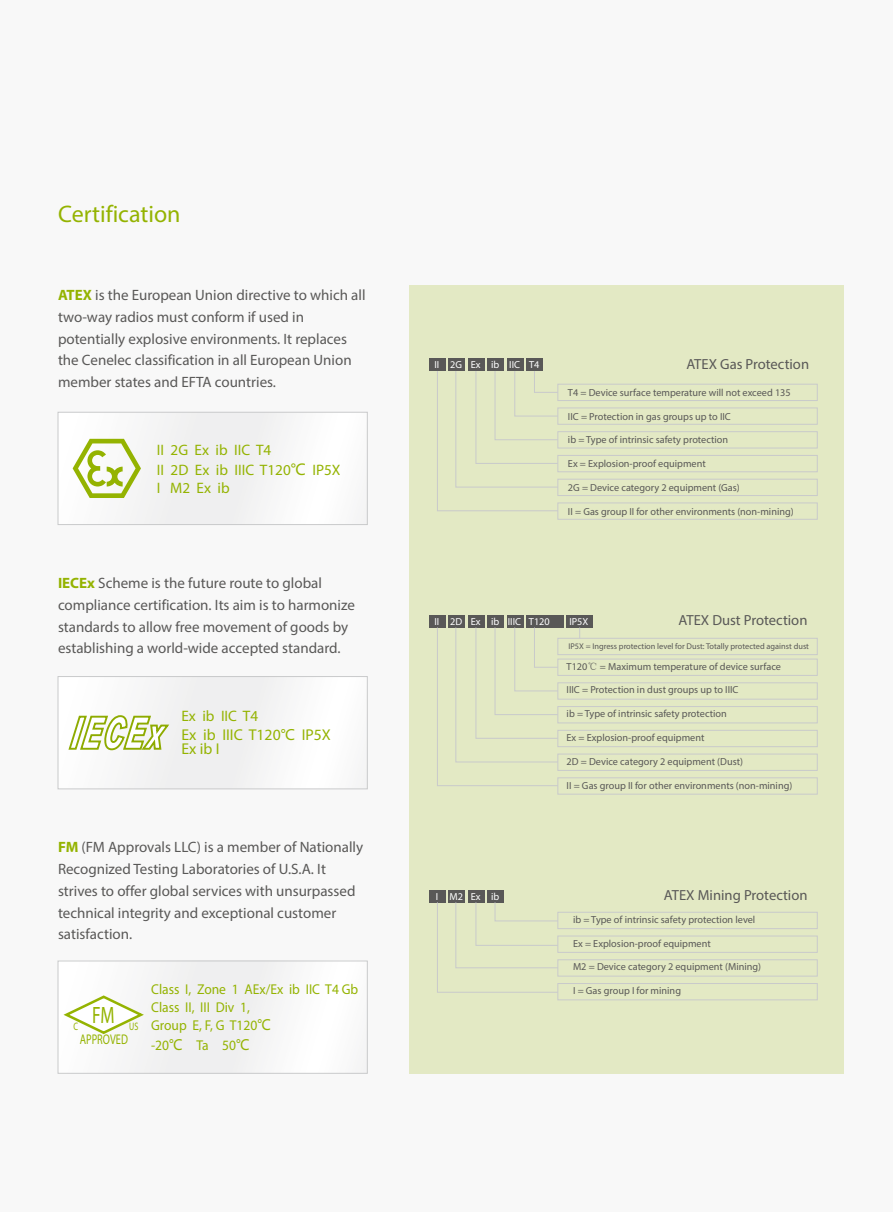
<style>
.page{position:relative;width:893px;height:1212px;background:#f8f8f8}
.page>*{position:absolute;margin:0;border:0;box-sizing:border-box;transform-origin:0 0}
.t1{font:24px "Myriad Pro";color:#94b301}
.t2{font:15.75px/14.7px "Myriad Pro";color:#94b301}
.t3{font:15.15px/20px "Myriad Pro";color:#94b301}
.t4{font:15px/21.8px "Myriad Pro";color:#595857}
.t5{font:14.7px "Myriad Pro";color:#595857}
.t6{font:14.25px/18px "Myriad Pro";color:#94b301;scale:.95 1}
.t7{font:14.1px "Myriad Pro";color:#94b301;scale:.74 1}
.t8{font:10.8px "Myriad Pro";color:#94b301;scale:.74 1}
.t9{font:10.2px "Myriad Pro";color:#595857}
.t10{font:10.2px "Myriad Pro";color:#fff}
.t11{font:8.4px "Myriad Pro";color:#595857}
.s1{font-weight:700;color:#94b301}
.s2{font-family:"Microsoft Ya Hei"}
.s3{font-family:"Microsoft Ya Hei";font-size:14.4px}
.s4{font-family:"Sim Sun"}
</style>
<div class="page">
<div style="left:409px;top:285px;width:434px;height:788px;background:#e3e9c4"></div>
<div style="left:58px;top:412px;width:309px;height:113px;border:1px solid #c9cacb"></div>
<svg style="left:73px;top:439px;width:68px;height:59px"></svg>
<div style="left:58px;top:676px;width:309px;height:113px;border:1px solid #c9cacb"></div>
<div style="left:58px;top:961px;width:309px;height:112px;border:1px solid #c9cacb"></div>
<svg style="left:63px;top:995px;width:81px;height:40px"></svg>
<div style="left:429px;top:359px;width:16px;height:12px;background:#595857"></div>
<div style="left:448px;top:359px;width:17px;height:12px;background:#595857"></div>
<div style="left:468px;top:359px;width:17px;height:12px;background:#595857"></div>
<div style="left:487px;top:359px;width:17px;height:12px;background:#595857"></div>
<div style="left:507px;top:359px;width:17px;height:12px;background:#595857"></div>
<div style="left:526px;top:359px;width:17px;height:12px;background:#595857"></div>
<div style="left:558px;top:503px;width:259px;height:16px;border:1px solid #c9cacb"></div>
<div style="left:558px;top:384px;width:259px;height:17px;border:1px solid #c9cacb"></div>
<div style="left:558px;top:408px;width:259px;height:16px;border:1px solid #c9cacb"></div>
<div style="left:558px;top:431px;width:259px;height:17px;border:1px solid #c9cacb"></div>
<div style="left:558px;top:455px;width:259px;height:17px;border:1px solid #c9cacb"></div>
<div style="left:558px;top:479px;width:259px;height:17px;border:1px solid #c9cacb"></div>
<svg style="left:437px;top:371px;width:121px;height:140px"></svg>
<div style="left:429px;top:890px;width:16px;height:12px;background:#595857"></div>
<div style="left:448px;top:890px;width:17px;height:12px;background:#595857"></div>
<div style="left:468px;top:890px;width:17px;height:12px;background:#595857"></div>
<div style="left:487px;top:890px;width:17px;height:12px;background:#595857"></div>
<svg style="left:437px;top:902px;width:121px;height:90px"></svg>
<div style="left:558px;top:983px;width:259px;height:17px;border:1px solid #c9cacb"></div>
<div style="left:558px;top:912px;width:259px;height:17px;border:1px solid #c9cacb"></div>
<div style="left:558px;top:936px;width:259px;height:16px;border:1px solid #c9cacb"></div>
<div style="left:558px;top:959px;width:259px;height:17px;border:1px solid #c9cacb"></div>
<div style="left:566px;top:615px;width:27px;height:12px;background:#595857"></div>
<div style="left:429px;top:615px;width:16px;height:12px;background:#595857"></div>
<div style="left:448px;top:615px;width:17px;height:12px;background:#595857"></div>
<div style="left:468px;top:615px;width:17px;height:12px;background:#595857"></div>
<div style="left:487px;top:615px;width:17px;height:12px;background:#595857"></div>
<div style="left:507px;top:615px;width:17px;height:12px;background:#595857"></div>
<div style="left:526px;top:615px;width:38px;height:12px;background:#595857"></div>
<div style="left:558px;top:778px;width:259px;height:16px;border:1px solid #c9cacb"></div>
<div style="left:558px;top:659px;width:259px;height:16px;border:1px solid #c9cacb"></div>
<div style="left:558px;top:683px;width:259px;height:16px;border:1px solid #c9cacb"></div>
<div style="left:558px;top:706px;width:259px;height:17px;border:1px solid #c9cacb"></div>
<div style="left:558px;top:730px;width:259px;height:17px;border:1px solid #c9cacb"></div>
<div style="left:558px;top:754px;width:259px;height:16px;border:1px solid #c9cacb"></div>
<svg style="left:437px;top:627px;width:121px;height:159px"></svg>
<div style="left:558px;top:638px;width:259px;height:17px;border:1px solid #c9cacb"></div>
<svg style="left:68px;top:715px;width:102px;height:36px"></svg>
<h1 class="t1" style="left:58px;top:204px;width:124px">Certification</h1>
<h3 class="t4" style="left:58px;top:285px;width:309px"><span class="s1">ATEX</span> is the European Union directive to which all two-way radios must conform if used in potentially explosive environments. It replaces the Cenelec classification in all European Union member states and EFTA countries.</h3>
<h3 class="t3" style="left:157px;top:441px;width:185px">II 2G Ex ib IIC T4<br>II 2D Ex ib IIIC T120<span class="s2">℃</span> IP5X</h3>
<h3 class="t3" style="left:157px;top:479px;width:74px">I M2 Ex ib</h3>
<h3 class="t4" style="left:58px;top:573px;width:299px"><span class="s1">IECEx</span> Scheme is the future route to global compliance certification. Its aim is to harmonize standards to allow free movement of goods by establishing a world-wide accepted standard.</h3>
<h3 class="t3" style="left:181px;top:707px;width:78px">Ex ib IIC T4</h3>
<h2 class="t2" style="left:181px;top:728px;width:151px">Ex ib IIIC T120<span class="s3">℃</span> IP5X<br>Ex ib I</h2>
<h3 class="t4" style="left:58px;top:838px;width:307px"><span class="s1">FM</span> (FM Approvals LLC) is a member of Nationally Recognized Testing Laboratories of U.S.A. It strives to offer global services with unsurpassed technical integrity and exceptional customer satisfaction.</h3>
<p class="t8" style="left:73px;top:1021px;width:89px">C <sup>FM</sup> US</p>
<h3 class="t7" style="left:80px;top:1033px;width:67px">APPROVED</h3>
<h3 class="t6" style="left:151px;top:981px;width:220px">Class I, Zone 1 AEx/Ex ib IIC T4 Gb<br>Class II, III Div 1,<br>Group E, F, G T120<span class="s2">℃</span></h3>
<h3 class="t6" style="left:151px;top:1038px;width:105px">-20<span class="s2">℃</span> Ta 50<span class="s2">℃</span></h3>
<p class="t10" style="left:434px;top:361px;width:107px">II 2G Ex ib IIC T4</p>
<h3 class="t5" style="left:686px;top:358px;width:124px">ATEX Gas Protection</h3>
<p class="t9" style="left:568px;top:388px;width:224px">T4 = Device surface temperature will not exceed 135</p>
<p class="t9" style="left:568px;top:412px;width:164px">IIC = Protection in gas groups up to IIC</p>
<p class="t9" style="left:568px;top:436px;width:162px">ib = Type of intrinsic safety protection</p>
<p class="t9" style="left:568px;top:460px;width:139px">Ex = Explosion-proof equipment</p>
<p class="t9" style="left:568px;top:483px;width:173px">2G = Device category 2 equipment (Gas)</p>
<p class="t9" style="left:568px;top:507px;width:227px">II = Gas group II for other environments (non-mining)</p>
<p class="t10" style="left:450px;top:617px;width:14px">2D</p>
<p class="t10" style="left:529px;top:617px;width:22px">T120</p>
<p class="t10" style="left:569px;top:617px;width:21px">IP5X</p>
<h3 class="t5" style="left:679px;top:614px;width:130px">ATEX Dust Protection</h3>
<p class="t10" style="left:434px;top:617px;width:6px">II</p>
<p class="t10" style="left:471px;top:617px;width:52px">Ex ib IIIC</p>
<p class="t11" style="left:568px;top:643px;width:242px">IP5X = Ingress protection level for Dust: Totally protected against dust</p>
<p class="t9" style="left:567px;top:663px;width:216px">T120<span class="s4">℃</span> = Maximum temperature of device surface</p>
<p class="t9" style="left:567px;top:686px;width:173px">IIIC = Protection in dust groups up to IIIC</p>
<p class="t9" style="left:567px;top:710px;width:162px">ib = Type of intrinsic safety protection</p>
<p class="t9" style="left:567px;top:733px;width:139px">Ex = Explosion-proof equipment</p>
<p class="t9" style="left:567px;top:757px;width:178px">2D = Device category 2 equipment (Dust)</p>
<p class="t10" style="left:436px;top:892px;width:65px">I M2 Ex ib</p>
<p class="t9" style="left:567px;top:781px;width:227px">II = Gas group II for other environments (non-mining)</p>
<h3 class="t5" style="left:664px;top:889px;width:145px">ATEX Mining Protection</h3>
<p class="t9" style="left:573px;top:915px;width:184px">ib = Type of intrinsic safety protection level</p>
<p class="t9" style="left:573px;top:939px;width:139px">Ex = Explosion-proof equipment</p>
<p class="t9" style="left:573px;top:963px;width:190px">M2 = Device category 2 equipment (Mining)</p>
<p class="t9" style="left:573px;top:987px;width:109px">I = Gas group I for mining</p>
</div>
